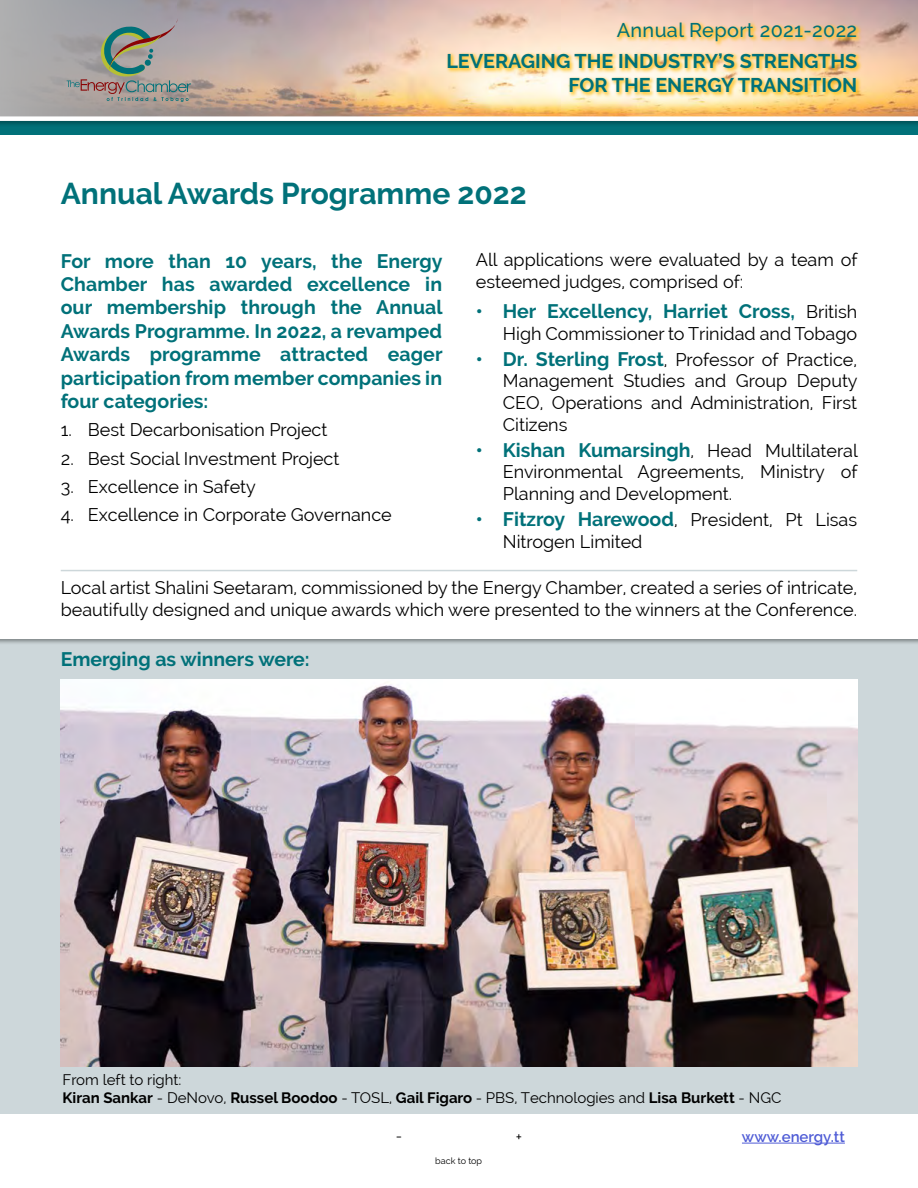
<style>
.page{position:relative;width:918px;height:1188px;background:#fff}
.page>*{position:absolute;margin:0;border:0;box-sizing:border-box;transform-origin:0 0}
.Page_Header_-_Dark_G{font:700 30px "Raleway";color:#017179}
.t1{font:700 19.8px/23.7px "Raleway";color:#017179;text-align:right}
.t2{font:500 19.8px "Raleway";letter-spacing:.02em;color:#017179}
.Page_Body_Text_-_Bla{font:700 19.5px/23.4px "Raleway";color:#017179;text-align:justify}
.Page_Body_Text_-_Bla-2{font:18px/21.6px "Raleway";color:#000}
.Page_Number_-_Align{font:700 15px "Raleway";color:#000}
.Page_Number_-_Align-2{font:15px "Raleway";color:#000}
.t3{font:600 15px "Raleway";color:#4f5cd6}
.t4{font:9px "Raleway";color:#000}
.s1{font-weight:400;font-size:18px;color:#000}
.s2{font-weight:700;font-size:19.5px;color:#017179}
.s3{font-weight:400}
</style>
<div class="page">
<div style="left:0;top:119px;width:918px;height:16px;background:#017179"></div>
<div style="left:0;top:0;width:918px;height:127px;background:#005f66"></div>
<img style="left:0;top:0;width:918px;height:116px">
<div style="left:0;top:116px;width:918px;height:5px;background:#fff"></div>
<hr style="left:742px;top:1143px;width:103px;height:1px;background:#4f5cd6">
<div style="left:614px;top:21px;width:248px;height:26px;background:#ffc52b;opacity:.9"></div>
<div style="left:445px;top:52px;width:417px;height:46px;background:#ffc52b;opacity:.9"></div>
<svg style="left:67px;top:18px;width:124px;height:84px;background:#989894"></svg>
<div style="left:0;top:639px;width:918px;height:475px;background:#cdd7da"></div>
<div style="left:0;top:632px;width:918px;height:13px;background:#000;opacity:.45"></div>
<div style="left:0;top:612px;width:918px;height:27px;background:#fff"></div>
<img style="left:61px;top:679px;width:796px;height:388px">
<hr style="left:61px;top:570px;width:796px;height:1px;background:#cdd7da">
<p class="t2" style="left:617px;top:19px;width:242px">Annual Report 2021-2022</p>
<p class="t1" style="left:446px;top:50px;width:412px">LEVERAGING THE INDUSTRY’S STRENGTHS<br>FOR THE ENERGY TRANSITION</p>
<p class="Page_Header_-_Dark_G" style="left:61px;top:176px;width:468px">Annual Awards Programme 2022</p>
<p class="Page_Body_Text_-_Bla" style="left:61px;top:249px;width:384px">For more than 10 years, the Energy Chamber has awarded excellence in our membership through the Annual Awards Programme. In 2022, a revamped Awards programme attracted eager participation from member companies in four categories:</p>
<p class="Page_Body_Text_-_Bla-2" style="left:61px;top:419px;width:268px">1. Best Decarbonisation Project</p>
<p class="Page_Body_Text_-_Bla-2" style="left:61px;top:448px;width:280px">2. Best Social Investment Project</p>
<p class="Page_Body_Text_-_Bla-2" style="left:61px;top:476px;width:197px">3. Excellence in Safety</p>
<p class="Page_Body_Text_-_Bla-2" style="left:61px;top:504px;width:333px">4. Excellence in Corporate Governance</p>
<p class="Page_Body_Text_-_Bla-2" style="left:476px;top:249px;width:383px">All applications were evaluated by a team of esteemed judges, comprised of:</p>
<p class="Page_Body_Text_-_Bla" style="left:476px;top:300px;width:383px">• Her Excellency, Harriet Cross, <span class="s1">British</span></p>
<p class="Page_Body_Text_-_Bla-2" style="left:503px;top:322px;width:356px">High Commissioner to Trinidad and Tobago</p>
<p class="Page_Body_Text_-_Bla-2" style="left:503px;top:349px;width:356px;text-align:justify;text-indent:-27px"><span class="s2">• Dr. Sterling Frost</span>, Professor of Practice, Management Studies and Group Deputy CEO, Operations and Administration, First Citizens</p>
<p class="Page_Body_Text_-_Bla" style="left:476px;top:438px;width:383px">• Kishan Kumarsingh<span class="s1">, Head Multilateral</span></p>
<p class="Page_Body_Text_-_Bla-2" style="left:503px;top:461px;width:356px">Environmental Agreements, Ministry of<br>Planning and Development.</p>
<p class="Page_Body_Text_-_Bla-2" style="left:503px;top:509px;width:356px;text-indent:-27px"><span class="s2">• Fitzroy Harewood</span>, President, Pt Lisas<br>Nitrogen Limited</p>
<p class="Page_Body_Text_-_Bla-2" style="left:61px;top:577px;width:798px">Local artist Shalini Seetaram, commissioned by the Energy Chamber, created a series of intricate, beautifully designed and unique awards which were presented to the winners at the Conference.</p>
<p class="Page_Body_Text_-_Bla" style="left:61px;top:647px;width:250px">Emerging as winners were:</p>
<p class="Page_Number_-_Align-2" style="left:63px;top:1071px;width:120px">From left to right:</p>
<p class="Page_Number_-_Align" style="left:63px;top:1089px;width:720px">Kiran Sankar <span class="s3">- DeNovo,</span> Russel Boodoo <span class="s3">- TOSL,</span> Gail Figaro <span class="s3">- PBS, Technologies and</span> Lisa Burkett <span class="s3">- NGC</span></p>
<p class="Page_Number_-_Align-2" style="left:396px;top:1127px;width:8px">-</p>
<p class="Page_Number_-_Align-2" style="left:516px;top:1128px;width:8px">+</p>
<p class="t4" style="left:435px;top:1156px;width:48px">back to top</p>
<p class="t3" style="left:742px;top:1128px;width:104px">www.energy.tt</p>
</div>
